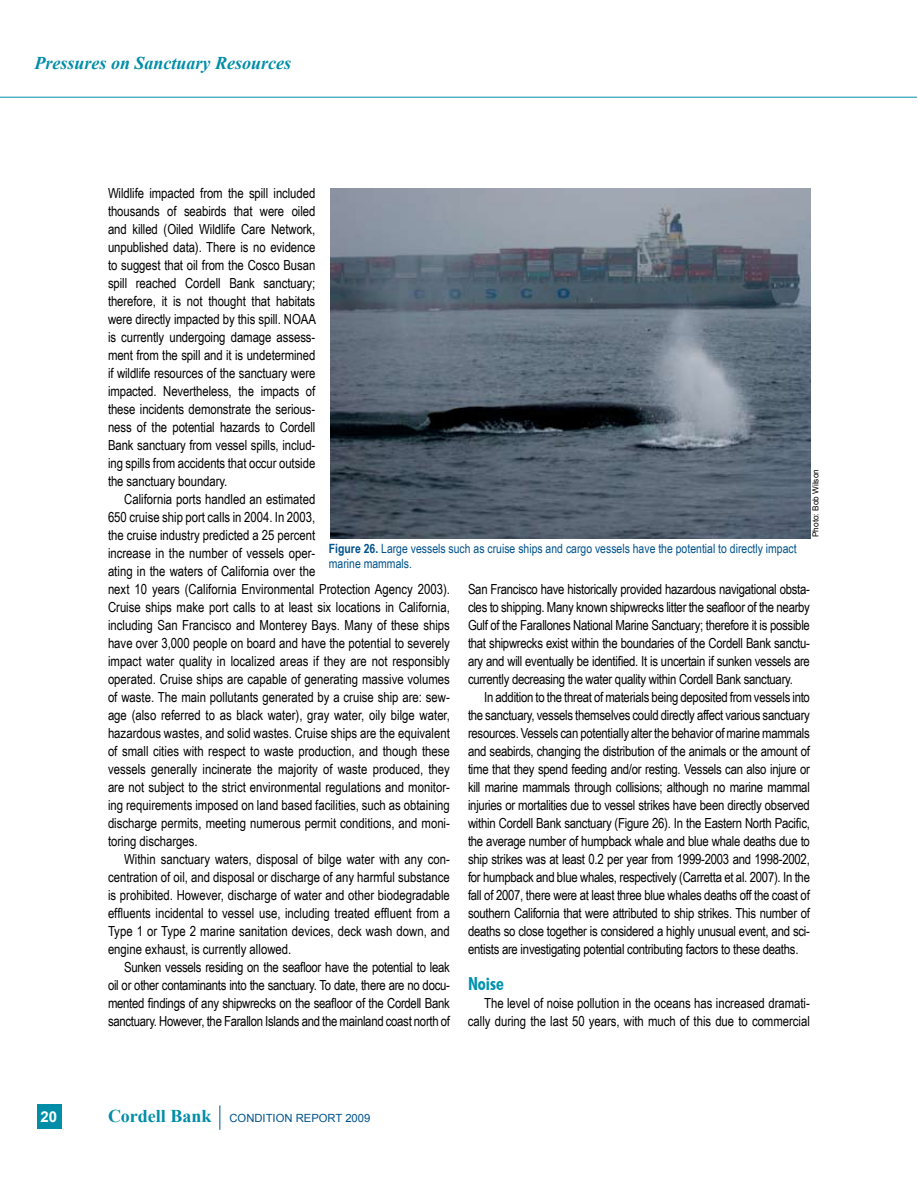
<style>
.page{position:relative;width:918px;height:1188px;background:#fff}
.page>*{position:absolute;margin:0;border:0;box-sizing:border-box;transform-origin:0 0}
.t1{font:italic 700 18px "Times New Roman";color:#008da8}
.t2{font:700 condensed 18px "Futura BT";color:#0093b0}
.t3{font:700 15px "Arial";color:#fff}
.t4{font:13.8px/18px "Arial Narrow";color:#000;text-align:justify}
.t5{font:12.75px/15px "Arial Narrow";color:#00538d}
.t6{font:11.25px "Arial";color:#00538e}
.t7{font:8.25px "Arial";color:#000}
.s1{font-weight:700}
.s2{font-family:"Times New Roman";font-weight:700;font-size:18px;color:#008da8}
</style>
<div class="page">
<hr style="left:0;top:97px;width:917px;height:1px;background:#008da8">
<div style="left:37px;top:1105px;width:24px;height:24px;background:#008da8"></div>
<svg style="left:220px;top:1106px;width:1px;height:24px"></svg>
<img style="left:331px;top:188px;width:479px;height:350px">
<h1 class="t1" style="left:35px;top:50px;width:258px">Pressures on Sanctuary Resources</h1>
<p class="t4" style="left:108px;top:184px;width:209px">Wildlife impacted from the spill included thousands of seabirds that were oiled and killed (Oiled Wildlife Care Network, unpublished data). There is no evidence to suggest that oil from the Cosco Busan spill reached Cordell Bank sanctuary; therefore, it is not thought that habitats were directly impacted by this spill. NOAA is currently undergoing damage assess&shy;ment from the spill and it is undetermined if wildlife resources of the sanctuary were impacted. Nevertheless, the impacts of these incidents demonstrate the serious&shy;ness of the potential hazards to Cordell Bank sanctuary from vessel spills, includ&shy;ing spills from accidents that occur outside the sanctuary boundary.</p>
<p class="t4" style="left:108px;top:490px;width:344px;text-align:left;text-indent:16px">California ports handled an estimated<br>650 cruise ship port calls in 2004. In 2003,<br>the cruise industry predicted a 25 percent<br>increase in the number of vessels oper-<br>ating in the waters of California over the<br>next 10 years (California Environmental Protection Agency 2003).<br>Cruise ships make port calls to at least six locations in California, including San Francisco and Monterey Bays. Many of these ships have over 3,000 people on board and have the potential to severely impact water quality in localized areas if they are not responsibly operated. Cruise ships are capable of generating massive volumes of waste. The main pollutants generated by a cruise ship are: sew&shy;age (also referred to as black water), gray water, oily bilge water, hazardous wastes, and solid wastes. Cruise ships are the equivalent of small cities with respect to waste production, and though these vessels generally incinerate the majority of waste produced, they are not subject to the strict environmental regulations and monitor&shy;ing requirements imposed on land based facilities, such as obtaining discharge permits, meeting numerous permit conditions, and moni&shy;toring discharges.</p>
<p class="t4" style="left:108px;top:849px;width:344px;text-indent:16px">Within sanctuary waters, disposal of bilge water with any con&shy;centration of oil, and disposal or discharge of any harmful substance is prohibited. However, discharge of water and other biodegradable effluents incidental to vessel use, including treated effluent from a Type 1 or Type 2 marine sanitation devices, deck wash down, and engine exhaust, is currently allowed.</p>
<p class="t4" style="left:108px;top:957px;width:344px;text-indent:16px">Sunken vessels residing on the seafloor have the potential to leak oil or other contaminants into the sanctuary. To date, there are no docu&shy;mented findings of any shipwrecks on the seafloor of the Cordell Bank sanctuary. However, the Farallon Islands and the mainland coast north of</p>
<p class="t7" style="left:810px;top:537px;width:69px;rotate:-90deg">Photo: Bob Wilson</p>
<p class="t5" style="left:329px;top:541px;width:469px"><span class="s1">Figure 26.</span> Large vessels such as cruise ships and cargo vessels have the potential to directly impact marine mammals.</p>
<p class="t4" style="left:468px;top:579px;width:343px">San Francisco have historically provided hazardous navigational obsta&shy;cles to shipping. Many known shipwrecks litter the seafloor of the nearby Gulf of the Farallones National Marine Sanctuary; therefore it is possible that shipwrecks exist within the boundaries of the Cordell Bank sanctu&shy;ary and will eventually be identified. It is uncertain if sunken vessels are currently decreasing the water quality within Cordell Bank sanctuary.</p>
<p class="t4" style="left:468px;top:687px;width:344px;text-indent:16px">In addition to the threat of materials being deposited from vessels into the sanctuary, vessels themselves could directly affect various sanctuary resources. Vessels can potentially alter the behavior of marine mammals and seabirds, changing the distribution of the animals or the amount of time that they spend feeding and/or resting. Vessels can also injure or kill marine mammals through collisions; although no marine mammal injuries or mortalities due to vessel strikes have been directly observed within Cordell Bank sanctuary (Figure 26). In the Eastern North Pacific, the average number of humpback whale and blue whale deaths due to ship strikes was at least 0.2 per year from 1999-2003 and 1998-2002, for humpback and blue whales, respectively (Carretta et al. 2007). In the fall of 2007, there were at least three blue whales deaths off the coast of southern California that were attributed to ship strikes. This number of deaths so close together is considered a highly unusual event, and sci&shy;entists are investigating potential contributing factors to these deaths.</p>
<h1 class="t2" style="left:468px;top:973px;width:37px">Noise</h1>
<p class="t4" style="left:468px;top:994px;width:343px;text-align:right">The level of noise pollution in the oceans has increased dramati&shy;cally during the last 50 years, with much of this due to commercial</p>
<p class="t3" style="left:40px;top:1107px;width:18px">20</p>
<p class="t6" style="left:108px;top:1110px;width:264px"><span class="s2">Cordell Bank</span> CONDITION REPORT 2009</p>
</div>
